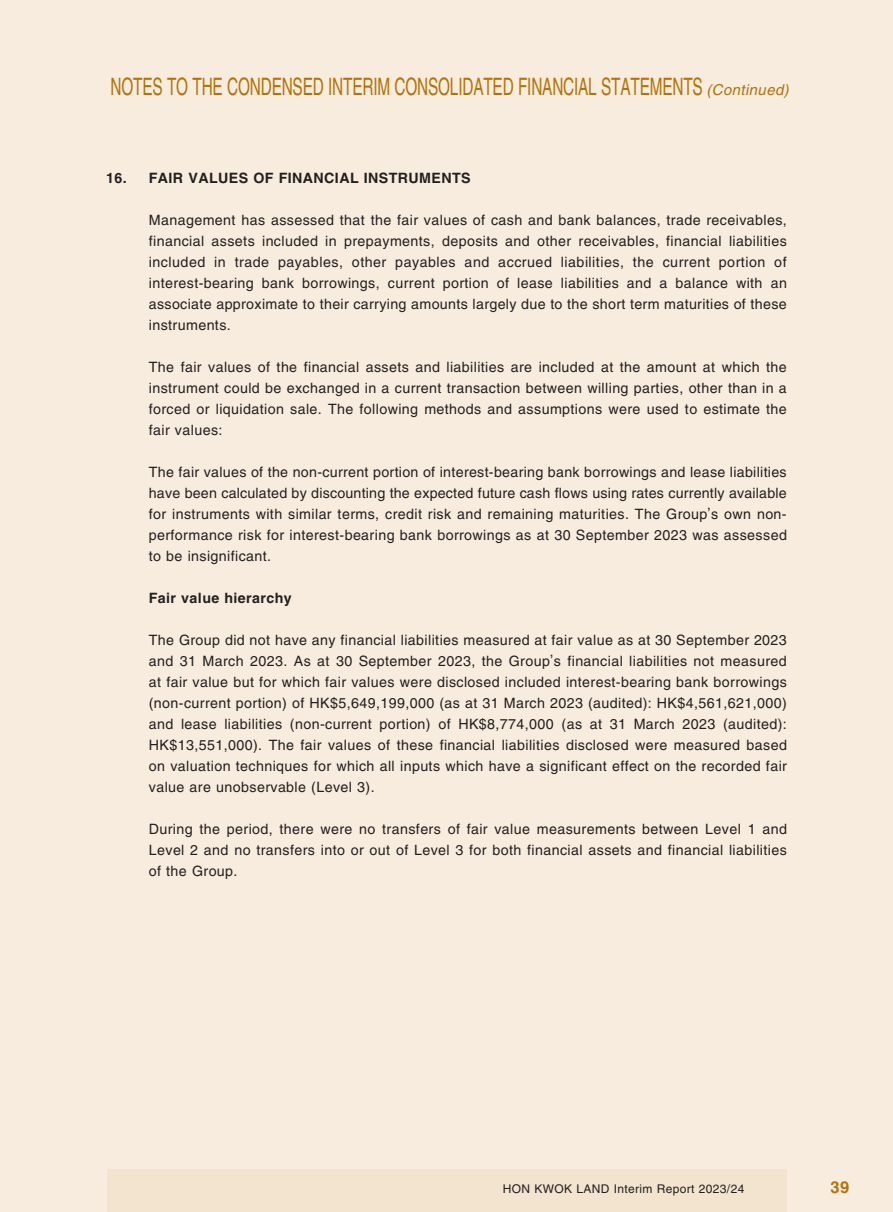
<style>
.page{position:relative;width:893px;height:1212px;background:#f7ecdd}
.page>*{position:absolute;margin:0;border:0;box-sizing:border-box;transform-origin:0 0}
.t1{font:24px "Helvetica LT Std";letter-spacing:-.01em;color:#b2730b;scale:.64 1}
.t2{font:700 16.5px "Helvetica LT Std";color:#b2730b}
.t3{font:14.25px/21px "Helvetica LT Std";letter-spacing:.03em;color:#231f20;text-align:justify}
.t4{font:700 14.25px "Helvetica LT Std";letter-spacing:.03em;color:#231f20}
.t5{font:12px "Helvetica LT Std";letter-spacing:.03em;color:#231f20}
.s1{font-style:italic;font-size:15px}
</style>
<div class="page">
<div style="left:0;top:1169px;width:787px;height:43px;background:#f2e4cf"></div>
<div style="left:0;top:1169px;width:106px;height:43px;background:#f7ecdd"></div>
<h1 class="t1" style="left:111px;top:73px;width:1067px">NOTES TO THE CONDENSED INTERIM CONSOLIDATED FINANCIAL STATEMENTS <span class="s1">(Continued)</span></h1>
<p class="t4" style="left:106px;top:169px;width:366px">16. FAIR VALUES OF FINANCIAL INSTRUMENTS</p>
<p class="t3" style="left:149px;top:209px;width:640px">Management has assessed that the fair values of cash and bank balances, trade receivables, financial assets included in prepayments, deposits and other receivables, financial liabilities included in trade payables, other payables and accrued liabilities, the current portion of interest-bearing bank borrowings, current portion of lease liabilities and a balance with an associate approximate to their carrying amounts largely due to the short term maturities of these instruments.</p>
<p class="t3" style="left:149px;top:356px;width:640px">The fair values of the financial assets and liabilities are included at the amount at which the instrument could be exchanged in a current transaction between willing parties, other than in a forced or liquidation sale. The following methods and assumptions were used to estimate the fair values:</p>
<p class="t3" style="left:149px;top:461px;width:640px">The fair values of the non-current portion of interest-bearing bank borrowings and lease liabilities have been calculated by discounting the expected future cash flows using rates currently available for instruments with similar terms, credit risk and remaining maturities. The Group’s own non&shy;performance risk for interest-bearing bank borrowings as at 30 September 2023 was assessed to be insignificant.</p>
<p class="t4" style="left:149px;top:589px;width:145px">Fair value hierarchy</p>
<p class="t3" style="left:149px;top:629px;width:640px">The Group did not have any financial liabilities measured at fair value as at 30 September 2023 and 31 March 2023. As at 30 September 2023, the Group’s financial liabilities not measured at fair value but for which fair values were disclosed included interest-bearing bank borrowings (non-current portion) of HK$5,649,199,000 (as at 31 March 2023 (audited): HK$4,561,621,000) and lease liabilities (non-current portion) of HK$8,774,000 (as at 31 March 2023 (audited):<br>HK$13,551,000). The fair values of these financial liabilities disclosed were measured based on valuation techniques for which all inputs which have a significant effect on the recorded fair value are unobservable (Level 3).</p>
<p class="t3" style="left:149px;top:818px;width:640px">During the period, there were no transfers of fair value measurements between Level 1 and Level 2 and no transfers into or out of Level 3 for both financial assets and financial liabilities of the Group.</p>
<p class="t5" style="left:503px;top:1182px;width:243px">HON KWOK LAND Interim Report 2023/24</p>
<p class="t2" style="left:830px;top:1177px;width:20px">39</p>
</div>
